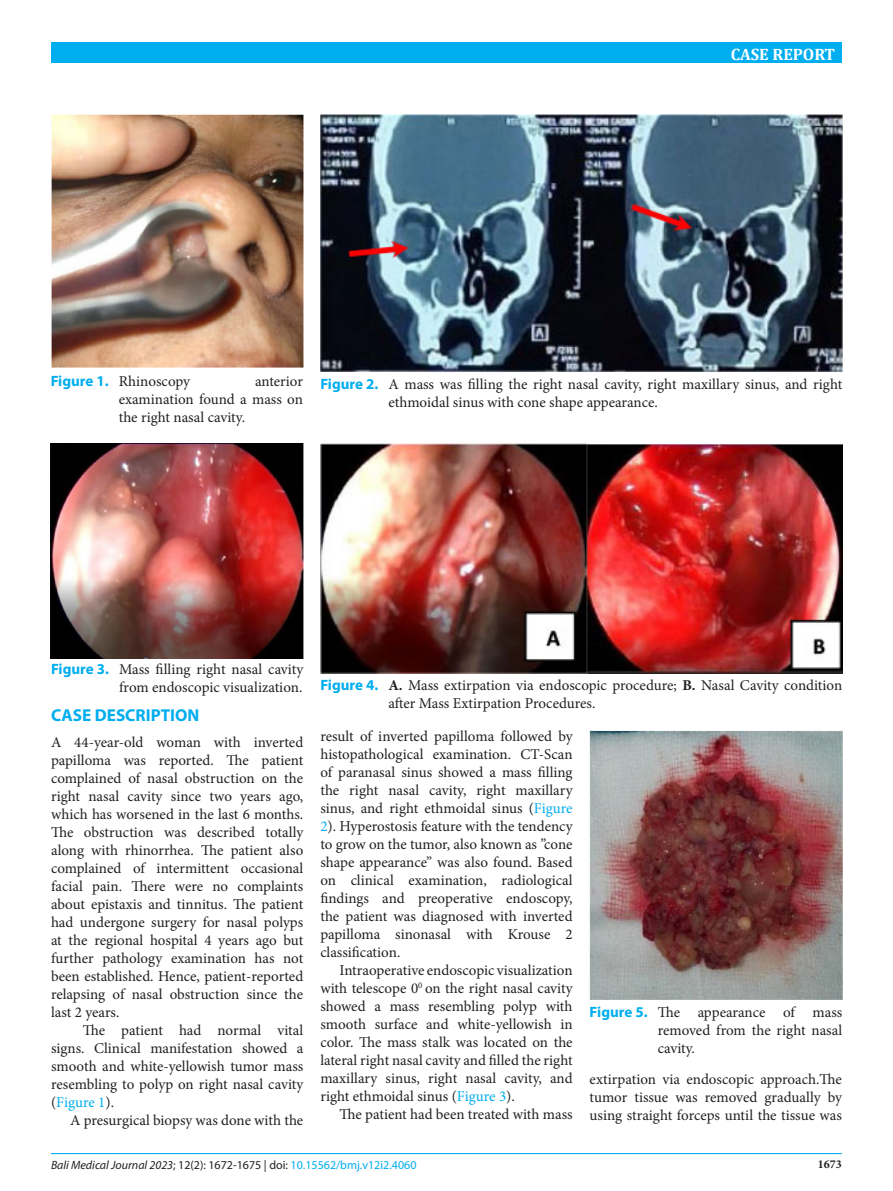
<style>
.page{position:relative;width:893px;height:1191px;background:#fff}
.page>*{position:absolute;margin:0;border:0;box-sizing:border-box;transform-origin:0 0}
.t1{font:700 17.25px "Myriad Pro";color:#00aeef}
.t2{font:700 16.5px "Cambria";color:#fff}
.t3{font:15px/18px "Minion Pro";color:#231f20;text-align:justify}
.judul{font:12px "Myriad Pro";color:#00aeef}
.judul-2{font:700 12px "Minion Pro";color:#231f20}
.s1{font-family:"Myriad Pro";font-weight:700;color:#00aeef}
.s2{color:#00aeef}
.s3{font-weight:700}
.s4{font-style:italic;color:#231f20}
.s5{color:#231f20}
</style>
<div class="page">
<div style="left:51px;top:43px;width:791px;height:20px;background:#00aeef"></div>
<hr style="left:51px;top:1153px;width:790px;height:1px;background:#00aeef">
<img style="left:51px;top:115px;width:252px;height:252px">
<img style="left:320px;top:115px;width:522px;height:256px">
<img style="left:51px;top:443px;width:252px;height:215px">
<img style="left:320px;top:443px;width:522px;height:230px">
<img style="left:590px;top:730px;width:252px;height:269px">
<p class="t2" style="left:731px;top:43px;width:106px">CASE REPORT</p>
<p class="t3" style="left:51px;top:372px;width:141px"><span class="s1">Figure 1.</span> Rhinoscopy</p>
<p class="t3" style="left:119px;top:372px;width:186px;text-indent:136px">anterior examination found a mass on the right nasal cavity.</p>
<p class="t3" style="left:388px;top:375px;width:455px;text-indent:-68px"><span class="s1">Figure 2.</span> A mass was filling the right nasal cavity, right maxillary sinus, and right ethmoidal sinus with cone shape appearance.</p>
<p class="t3" style="left:51px;top:660px;width:254px;text-align:right"><span class="s1">Figure 3.</span> Mass filling right nasal cavity from endoscopic visualization.</p>
<p class="t1" style="left:51px;top:703px;width:150px">CASE DESCRIPTION</p>
<p class="t3" style="left:51px;top:733px;width:254px">A 44-year-old woman with inverted papilloma was reported. The patient complained of nasal obstruction on the right nasal cavity since two years ago, which has worsened in the last 6 months.<br>The obstruction was described totally along with rhinorrhea. The patient also complained of intermittent occasional facial pain. There were no complaints about epistaxis and tinnitus. The patient had undergone surgery for nasal polyps at the regional hospital 4 years ago but further pathology examination has not been established. Hence, patient-reported relapsing of nasal obstruction since the last 2 years.</p>
<p class="t3" style="left:51px;top:1021px;width:254px;text-indent:32px">The patient had normal vital signs. Clinical manifestation showed a smooth and white-yellowish tumor mass resembling to polyp on right nasal cavity (<span class="s2">Figure 1</span>).</p>
<p class="t3" style="left:70px;top:1111px;width:235px">A presurgical biopsy was done with the</p>
<p class="t3" style="left:388px;top:676px;width:455px;text-indent:-68px"><span class="s1">Figure 4.</span> <span class="s3">A.</span> Mass extirpation via endoscopic procedure; <span class="s3">B.</span> Nasal Cavity condition after Mass Extirpation Procedures.</p>
<p class="t3" style="left:320px;top:727px;width:254px">result of inverted papilloma followed by histopathological examination. CT-Scan of paranasal sinus showed a mass filling the right nasal cavity, right maxillary sinus, and right ethmoidal sinus (<span class="s2">Figure 2</span>). Hyperostosis feature with the tendency to grow on the tumor, also known as ”cone shape appearance” was also found. Based on clinical examination, radiological findings and preoperative endoscopy, the patient was diagnosed with inverted papilloma sinonasal with Krouse 2 classification.</p>
<p class="t3" style="left:320px;top:961px;width:254px;text-indent:19px">Intraoperative endoscopic visualization with telescope 0<sup>0</sup> on the right nasal cavity showed a mass resembling polyp with smooth surface and white-yellowish in color. The mass stalk was located on the lateral right nasal cavity and filled the right maxillary sinus, right nasal cavity, and right ethmoidal sinus (<span class="s2">Figure 3</span>).</p>
<p class="t3" style="left:339px;top:1105px;width:235px">The patient had been treated with mass</p>
<p class="t3" style="left:658px;top:1003px;width:186px;text-indent:-68px"><span class="s1">Figure 5.</span> The appearance of mass removed from the right nasal cavity.</p>
<p class="t3" style="left:590px;top:1070px;width:254px">extirpation via endoscopic approach.The tumor tissue was removed gradually by using straight forceps until the tissue was</p>
<p class="judul" style="left:51px;top:1157px;width:367px"><span class="s4">Bali Medical Journal 2023</span><span class="s5">; 12(2): 1672-1675 | doi:</span> 10.15562/bmj.v12i2.4060</p>
<p class="judul-2" style="left:818px;top:1156px;width:25px">1673</p>
</div>
